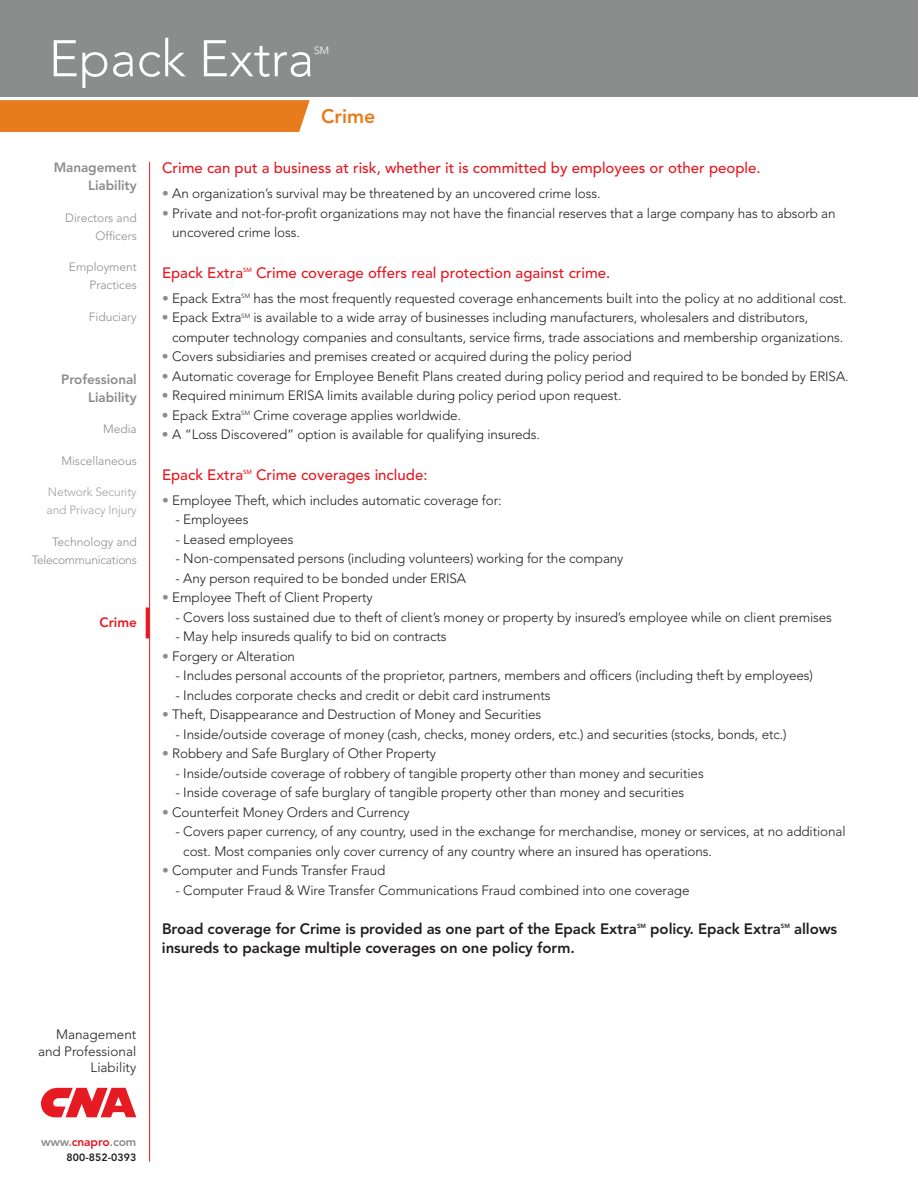
<style>
.page{position:relative;width:918px;height:1188px;background:#fff}
.page>*{position:absolute;margin:0;border:0;box-sizing:border-box;transform-origin:0 0}
.t1{font:300 51px "Avenir";color:#fff}
.t2{font:800 19.5px "Avenir";color:#e87c1d}
.t3{font:500 15px "Avenir";color:#e51a23}
.t4{font:800 15px "Avenir";letter-spacing:-.01em;color:#231f20}
.t5{font:300 13.5px/19.5px "Avenir";letter-spacing:-.01em;color:#231f20}
.t6{font:800 13.5px/18px "Avenir";letter-spacing:-.005em;color:#8b8d8c;text-align:right}
.t7{font:800 13.5px "Avenir";letter-spacing:-.005em;color:#e51a23}
.t8{font:300 12px/18px "Avenir";color:#8b8d8c;text-align:right}
.t9{font:300 12px/18px "Avenir";letter-spacing:-.01em;color:#9fa2a1}
.t10{font:300 12px/18px "Avenir";letter-spacing:-.02em;color:#8b8d8c;text-align:right}
.t11{font:800 12px "Avenir";letter-spacing:-.01em;color:#8b8d8c}
.t12{font:800 10.5px "Avenir";letter-spacing:.01em;color:#231f20}
.t13{font:300 10.5px "Avenir";color:#fff}
.t14{font:500 6px "Avenir";color:#e51a23}
.t15{font:800 6px "Avenir";color:#231f20}
.s1{color:#8b8d8c}
.s2{color:#e51a23}
</style>
<div class="page">
<div style="left:0;top:0;width:918px;height:96px;background:#8b8d8c"></div>
<hr style="left:146px;top:608px;width:4px;height:30px;background:#e51a23">
<hr style="left:149px;top:162px;width:1px;height:1000px;background:#e51a23">
<div style="left:0;top:100px;width:310px;height:32px;background:#e87c1d"></div>
<svg style="left:41px;top:1088px;width:95px;height:29px"></svg>
<h1 class="t1" style="left:49px;top:29px;width:267px">Epack Extra</h1>
<p class="t13" style="left:314px;top:44px;width:17px">SM</p>
<p class="t6" style="left:54px;top:159px;width:85px">Management<br>Liability</p>
<p class="t8" style="left:65px;top:209px;width:73px">Directors and<br>Officers</p>
<p class="t8" style="left:69px;top:258px;width:69px">Employment<br>Practices</p>
<p class="t8" style="left:89px;top:308px;width:49px">Fiduciary</p>
<p class="t6" style="left:61px;top:370px;width:77px">Professional<br>Liability</p>
<p class="t8" style="left:103px;top:420px;width:35px">Media</p>
<p class="t8" style="left:61px;top:452px;width:77px">Miscellaneous</p>
<p class="t9" style="left:47px;top:483px;width:92px">Network Security and Privacy Injury</p>
<p class="t10" style="left:32px;top:533px;width:107px">Technology and<br>Telecommunications</p>
<p class="t7" style="left:100px;top:614px;width:39px">Crime</p>
<h2 class="t2" style="left:321px;top:105px;width:56px">Crime</h2>
<p class="t3" style="left:162px;top:160px;width:600px">Crime can put a business at risk, whether it is committed by employees or other people.</p>
<p class="t5" style="left:162px;top:184px;width:440px"><span class="s1">•</span> An organization’s survival may be threatened by an uncovered crime loss.</p>
<p class="t5" style="left:172px;top:203px;width:665px;text-indent:-10px"><span class="s1">•</span> Private and not-for-profit organizations may not have the financial reserves that a large company has to absorb an uncovered crime loss.</p>
<p class="t3" style="left:162px;top:264px;width:83px">Epack Extra</p>
<p class="t14" style="left:243px;top:266px;width:10px">SM</p>
<p class="t3" style="left:256px;top:264px;width:356px">Crime coverage offers real protection against crime.</p>
<p class="t5" style="left:162px;top:288px;width:686px"><span class="s1">•</span> Epack Extra<sup>SM</sup> has the most frequently requested coverage enhancements built into the policy at no additional cost.</p>
<p class="t5" style="left:172px;top:308px;width:673px;text-indent:-10px"><span class="s1">•</span> Epack Extra<sup>SM</sup> is available to a wide array of businesses including manufacturers, wholesalers and distributors, computer technology companies and consultants, service firms, trade associations and membership organizations.</p>
<p class="t5" style="left:162px;top:347px;width:471px"><span class="s1">•</span> Covers subsidiaries and premises created or acquired during the policy period</p>
<p class="t5" style="left:162px;top:366px;width:688px"><span class="s1">•</span> Automatic coverage for Employee Benefit Plans created during policy period and required to be bonded by ERISA.</p>
<p class="t5" style="left:162px;top:386px;width:461px"><span class="s1">•</span> Required minimum ERISA limits available during policy period upon request.</p>
<p class="t5" style="left:162px;top:405px;width:301px"><span class="s1">•</span> Epack Extra<sup>SM</sup> Crime coverage applies worldwide.</p>
<p class="t5" style="left:162px;top:425px;width:379px"><span class="s1">•</span> A “Loss Discovered” option is available for qualifying insureds.</p>
<p class="t3" style="left:162px;top:466px;width:83px">Epack Extra</p>
<p class="t14" style="left:243px;top:468px;width:10px">SM</p>
<p class="t3" style="left:256px;top:466px;width:173px">Crime coverages include:</p>
<p class="t5" style="left:162px;top:490px;width:341px"><span class="s1">•</span> Employee Theft, which includes automatic coverage for:</p>
<p class="t5" style="left:176px;top:510px;width:74px">- Employees</p>
<p class="t5" style="left:176px;top:529px;width:119px">- Leased employees</p>
<p class="t5" style="left:176px;top:549px;width:450px">- Non-compensated persons (including volunteers) working for the company</p>
<p class="t5" style="left:176px;top:568px;width:292px">- Any person required to be bonded under ERISA</p>
<p class="t5" style="left:162px;top:588px;width:212px"><span class="s1">•</span> Employee Theft of Client Property</p>
<p class="t5" style="left:176px;top:607px;width:658px">- Covers loss sustained due to theft of client’s money or property by insured’s employee while on client premises</p>
<p class="t5" style="left:176px;top:627px;width:273px">- May help insureds qualify to bid on contracts</p>
<p class="t5" style="left:162px;top:646px;width:135px"><span class="s1">•</span> Forgery or Alteration</p>
<p class="t5" style="left:176px;top:666px;width:639px">- Includes personal accounts of the proprietor, partners, members and officers (including theft by employees)</p>
<p class="t5" style="left:176px;top:685px;width:377px">- Includes corporate checks and credit or debit card instruments</p>
<p class="t5" style="left:162px;top:705px;width:381px"><span class="s1">•</span> Theft, Disappearance and Destruction of Money and Securities</p>
<p class="t5" style="left:176px;top:724px;width:613px">- Inside/outside coverage of money (cash, checks, money orders, etc.) and securities (stocks, bonds, etc.)</p>
<p class="t5" style="left:162px;top:744px;width:276px"><span class="s1">•</span> Robbery and Safe Burglary of Other Property</p>
<p class="t5" style="left:176px;top:763px;width:530px">- Inside/outside coverage of robbery of tangible property other than money and securities</p>
<p class="t5" style="left:176px;top:783px;width:510px">- Inside coverage of safe burglary of tangible property other than money and securities</p>
<p class="t5" style="left:162px;top:802px;width:249px"><span class="s1">•</span> Counterfeit Money Orders and Currency</p>
<p class="t5" style="left:183px;top:822px;width:664px;text-indent:-8px">- Covers paper currency, of any country, used in the exchange for merchandise, money or services, at no additional cost. Most companies only cover currency of any country where an insured has operations.</p>
<p class="t5" style="left:162px;top:861px;width:225px"><span class="s1">•</span> Computer and Funds Transfer Fraud</p>
<p class="t5" style="left:176px;top:880px;width:516px">- Computer Fraud &amp; Wire Transfer Communications Fraud combined into one coverage</p>
<p class="t4" style="left:162px;top:920px;width:477px">Broad coverage for Crime is provided as one part of the Epack Extra</p>
<p class="t15" style="left:637px;top:922px;width:10px">SM</p>
<p class="t4" style="left:650px;top:920px;width:132px">policy. Epack Extra</p>
<p class="t15" style="left:781px;top:922px;width:10px">SM</p>
<p class="t4" style="left:794px;top:920px;width:45px">allows</p>
<p class="t4" style="left:162px;top:939px;width:414px">insureds to package multiple coverages on one policy form.</p>
<p class="t5" style="left:38px;top:1026px;width:100px;line-height:16.5px;text-align:right">Management and Professional<br>Liability</p>
<p class="t11" style="left:41px;top:1135px;width:97px">www.<span class="s2">cnapro</span>.com</p>
<p class="t12" style="left:66px;top:1151px;width:71px">800-852-0393</p>
</div>
